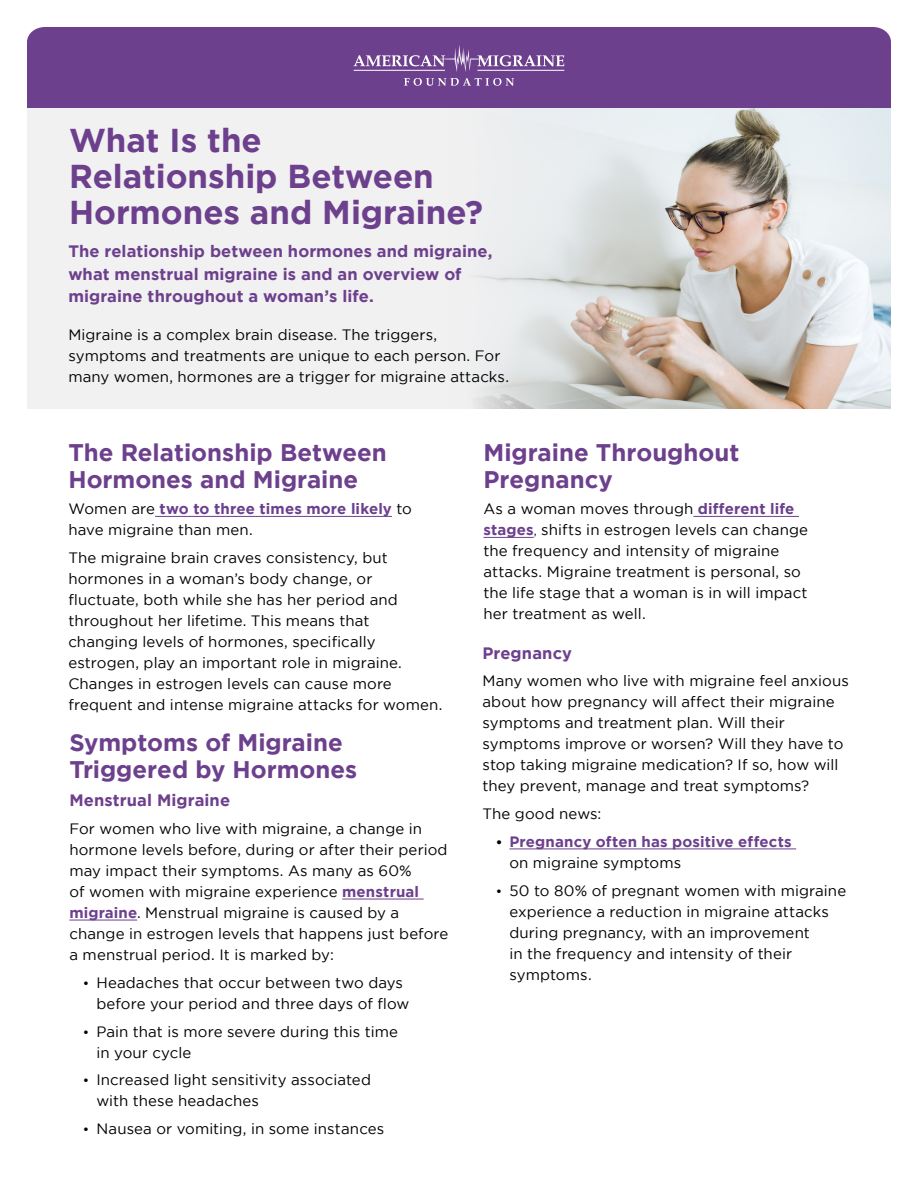
<style>
.page{position:relative;width:918px;height:1188px;background:#fff}
.page>*{position:absolute;margin:0;border:0;box-sizing:border-box;transform-origin:0 0}
.t1{font:700 33px/36px "Gotham";color:#6d408d}
.t2{font:700 24px/27px "Gotham";color:#6d408d}
.t3{font:700 16.5px/22.5px "Gotham";letter-spacing:.005em;color:#6d408d}
.t4{font:15px/21px "Gotham";letter-spacing:.01em;color:#000}
.t5{font:700 15px/21px "Gotham";letter-spacing:.01em;color:#6c408d}
.s1{font-weight:700;color:#6c408d}
.s2{font-size:13.5px}
.s3{font-size:12px}
.s4{font-size:13.5px;color:#000}
.s5{font-weight:400;color:#000}
</style>
<div class="page">
<div style="left:27px;top:27px;width:864px;height:81px;background:#6d408d"></div>
<svg style="left:354px;top:44px;width:210px;height:28px;background:#8661a0"></svg>
<svg style="left:404px;top:78px;width:110px;height:8px"></svg>
<div style="left:27px;top:108px;width:864px;height:300px;background:#f1f1f2"></div>
<img style="left:475px;top:108px;width:416px;height:300px">
<hr style="left:155px;top:516px;width:237px;height:1px;background:#6c408d">
<hr style="left:342px;top:899px;width:82px;height:1px;background:#6c408d">
<hr style="left:69px;top:920px;width:68px;height:1px;background:#6c408d">
<hr style="left:509px;top:849px;width:287px;height:1px;background:#6c408d">
<hr style="left:693px;top:516px;width:106px;height:1px;background:#6c408d">
<hr style="left:483px;top:537px;width:51px;height:1px;background:#6c408d">
<h1 class="t1" style="left:69px;top:122px;width:415px">What Is the<br>Relationship Between<br>Hormones and Migraine?</h1>
<p class="t3" style="left:68px;top:240px;width:426px">The relationship between hormones and migraine, what menstrual migraine is and an overview of migraine throughout a woman’s life.</p>
<p class="t4" style="left:68px;top:324px;width:442px">Migraine is a complex brain disease. The triggers, symptoms and treatments are unique to each person. For many women, hormones are a trigger for migraine attacks.</p>
<h2 class="t2" style="left:68px;top:438px;width:320px">The Relationship Between<br>Hormones and Migraine</h2>
<p class="t4" style="left:68px;top:498px;width:345px">Women are <span class="s1">two to three times more likely</span> to have migraine than men.</p>
<p class="t4" style="left:68px;top:547px;width:376px">The migraine brain craves consistency, but hormones in a woman’s body change, or fluctuate, both while she has her period and throughout her lifetime. This means that changing levels of hormones, specifically estrogen, play an important role in migraine.<br>Changes in estrogen levels can cause more frequent and intense migraine attacks for women.</p>
<h2 class="t2" style="left:69px;top:729px;width:289px">Symptoms of Migraine<br>Triggered by Hormones</h2>
<p class="t3" style="left:69px;top:789px;width:162px">Menstrual Migraine</p>
<p class="t4" style="left:69px;top:818px;width:381px">For women who live with migraine, a change in hormone levels before, during or after their period may impact their symptoms. As many as 60%<br>of women with migraine experience <span class="s1">menstrual migraine</span>. Menstrual migraine is caused by a change in estrogen levels that happens just before a menstrual period. It is marked by:</p>
<p class="t4" style="left:96px;top:972px;width:315px;text-indent:-13px"><span class="s2">•</span> Headaches that occur between two days before your period and three days of flow</p>
<p class="t4" style="left:96px;top:1021px;width:303px;text-indent:-13px"><span class="s2">•</span> Pain that is more severe during this time in your cycle</p>
<p class="t4" style="left:96px;top:1069px;width:276px;text-indent:-13px"><span class="s2">•</span> Increased light sensitivity associated with these headaches</p>
<p class="t4" style="left:83px;top:1118px;width:303px"><span class="s2">•</span> Nausea or vomiting, in some instances</p>
<h2 class="t2" style="left:483px;top:438px;width:258px">Migraine Throughout<br>Pregnancy</h2>
<p class="t4" style="left:483px;top:498px;width:326px">As a woman moves through <span class="s1">different life stages</span><span class="s3">,</span> shifts in estrogen levels can change the frequency and intensity of migraine attacks. Migraine treatment is personal, so the life stage that a woman is in will impact her treatment as well.</p>
<p class="t3" style="left:482px;top:641px;width:91px">Pregnancy</p>
<p class="t4" style="left:482px;top:670px;width:368px">Many women who live with migraine feel anxious about how pregnancy will affect their migraine symptoms and treatment plan. Will their symptoms improve or worsen? Will they have to stop taking migraine medication? If so, how will they prevent, manage and treat symptoms?</p>
<p class="t4" style="left:482px;top:803px;width:121px">The good news:</p>
<p class="t5" style="left:509px;top:831px;width:284px;text-indent:-14px"><span class="s4">•</span> Pregnancy often has positive effects <span class="s5">on migraine symptoms</span></p>
<p class="t4" style="left:509px;top:880px;width:338px;text-indent:-14px"><span class="s2">•</span> 50 to 80% of pregnant women with migraine experience a reduction in migraine attacks during pregnancy, with an improvement<br>in the frequency and intensity of their symptoms.</p>
</div>
